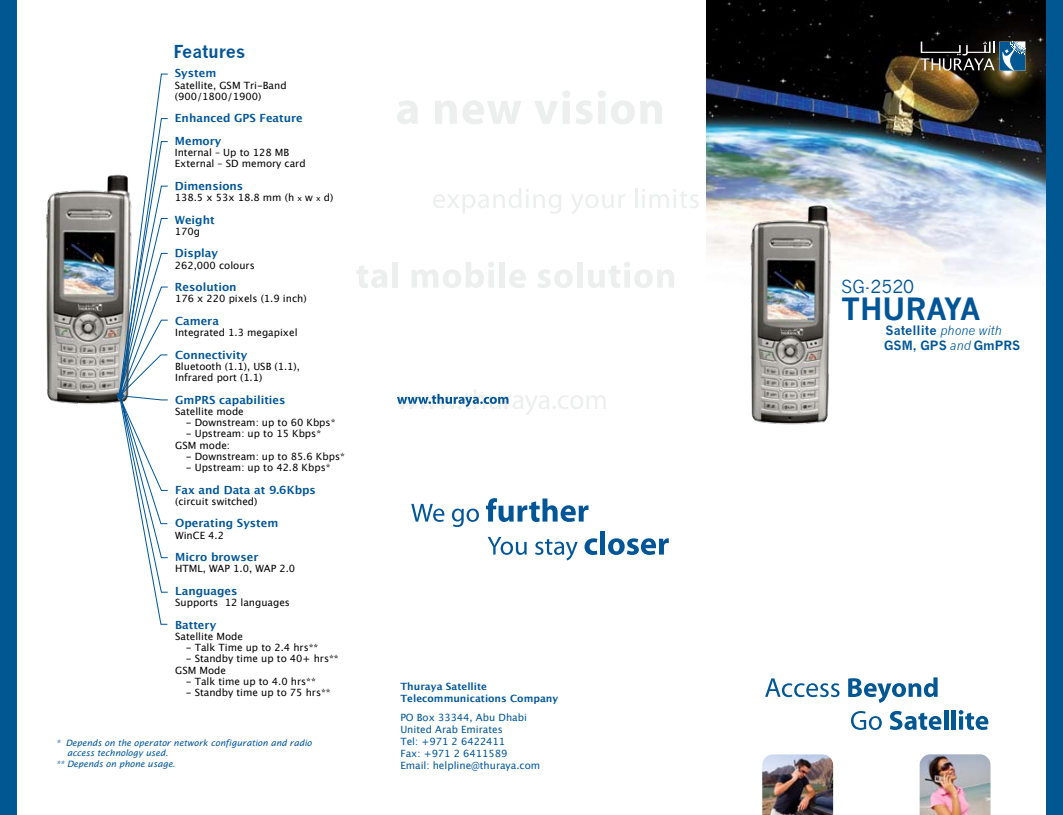
<style>
.page{position:relative;width:1063px;height:815px;background:#fff}
.page>*{position:absolute;margin:0;border:0;box-sizing:border-box;transform-origin:0 0}
.t1{font:700 30px "News Gothic";color:#005596}
.t2{font:700 17.5px "News Gothic";color:#005596}
.t3{font:17.5px "News Gothic";color:#005596}
.t4{font:700 12.5px/15px "News Gothic";color:#005596}
.t5{font:700 11.25px/22.5px "Lucida Grande";color:#005596}
.t6{font:10px/11.2px "Lucida Grande";color:#000}
.t7{font:10px/12px "Lucida Grande";color:#005596}
.t8{font:700 10px/12px "Lucida Grande";color:#005596}
.t9{font:italic 8.75px "Lucida Sans";color:#005596}
.s1{font-size:7.5px}
.s2{font-weight:400;font-style:italic}
</style>
<div class="page">
<img style="left:706px;top:0;width:341px;height:815px">
<svg style="left:765px;top:678px;width:75px;height:19px"></svg>
<svg style="left:848px;top:677px;width:90px;height:26px"></svg>
<svg style="left:851px;top:711px;width:31px;height:19px"></svg>
<svg style="left:890px;top:711px;width:51px;height:19px"></svg>
<hr style="left:944px;top:710px;width:4px;height:20px;background:#005792">
<div style="left:951px;top:710px;width:5px;height:20px;background:#005792"></div>
<svg style="left:959px;top:710px;width:29px;height:20px"></svg>
<svg style="left:921px;top:41px;width:105px;height:30px;background:#465156"></svg>
<img style="left:762px;top:754px;width:71px;height:61px">
<img style="left:920px;top:754px;width:71px;height:61px">
<div style="left:1047px;top:0;width:16px;height:815px;background:#005792"></div>
<div style="left:0;top:0;width:16px;height:815px;background:#005792"></div>
<img style="left:46px;top:174px;width:70px;height:230px">
<img style="left:744px;top:199px;width:91px;height:227px">
<svg style="left:116px;top:74px;width:52px;height:551px"></svg>
<svg style="left:397px;top:100px;width:21px;height:24px"></svg>
<svg style="left:435px;top:100px;width:86px;height:24px"></svg>
<svg style="left:534px;top:90px;width:128px;height:34px"></svg>
<svg style="left:433px;top:188px;width:128px;height:26px"></svg>
<svg style="left:571px;top:194px;width:54px;height:20px"></svg>
<hr style="left:635px;top:188px;width:2px;height:20px;background:#edeeee">
<svg style="left:642px;top:189px;width:57px;height:19px"></svg>
<svg style="left:357px;top:265px;width:30px;height:23px"></svg>
<div style="left:392px;top:262px;width:6px;height:26px;background:#edeeee"></div>
<svg style="left:412px;top:262px;width:82px;height:26px"></svg>
<div style="left:499px;top:262px;width:6px;height:26px;background:#edeeee"></div>
<svg style="left:509px;top:269px;width:17px;height:19px"></svg>
<svg style="left:538px;top:270px;width:35px;height:18px"></svg>
<div style="left:577px;top:262px;width:6px;height:26px;background:#edeeee"></div>
<svg style="left:588px;top:262px;width:86px;height:26px"></svg>
<svg style="left:397px;top:389px;width:209px;height:26px"></svg>
<svg style="left:411px;top:504px;width:33px;height:18px"></svg>
<svg style="left:452px;top:509px;width:27px;height:18px"></svg>
<svg style="left:486px;top:498px;width:103px;height:24px"></svg>
<svg style="left:488px;top:537px;width:39px;height:18px"></svg>
<svg style="left:535px;top:539px;width:43px;height:21px"></svg>
<svg style="left:585px;top:538px;width:12px;height:17px"></svg>
<div style="left:600px;top:531px;width:5px;height:24px;background:#005596"></div>
<svg style="left:608px;top:538px;width:61px;height:17px"></svg>
<h2 class="t2" style="left:174px;top:41px;width:73px">Features</h2>
<p class="t5" style="left:175px;top:62px;width:43px">System</p>
<p class="t6" style="left:175px;top:79px;width:113px">Satellite, GSM Tri-Band (900/1800/1900)</p>
<p class="t5" style="left:175px;top:107px;width:130px">Enhanced GPS Feature<br>Memory</p>
<p class="t6" style="left:175px;top:147px;width:132px">Internal – Up to 128 MB<br>External – SD memory card</p>
<p class="t5" style="left:175px;top:175px;width:70px">Dimensions</p>
<p class="t6" style="left:175px;top:192px;width:160px">138.5 x 53x 18.8 mm (h <span class="s1">x</span> w <span class="s1">x</span> d)</p>
<p class="t5" style="left:175px;top:208px;width:41px">Weight</p>
<p class="t6" style="left:175px;top:226px;width:27px">170g</p>
<p class="t5" style="left:175px;top:242px;width:45px">Display</p>
<p class="t6" style="left:175px;top:259px;width:81px">262,000 colours</p>
<p class="t5" style="left:175px;top:276px;width:63px">Resolution</p>
<p class="t6" style="left:175px;top:293px;width:133px">176 x 220 pixels (1.9 inch)</p>
<p class="t5" style="left:175px;top:310px;width:45px">Camera</p>
<p class="t6" style="left:175px;top:327px;width:124px">Integrated 1.3 megapixel</p>
<p class="t5" style="left:175px;top:343px;width:74px">Connectivity</p>
<p class="t6" style="left:175px;top:361px;width:126px">Bluetooth (1.1), USB (1.1),<br>Infrared port (1.1)</p>
<p class="t5" style="left:175px;top:388px;width:112px">GmPRS capabilities</p>
<p class="t6" style="left:175px;top:406px;width:70px">Satellite mode</p>
<p class="t6" style="left:186px;top:417px;width:151px">- Downstream: up to 60 Kbps*</p>
<p class="t6" style="left:175px;top:428px;width:148px;text-indent:11px">- Upstream: up to 15 Kbps*<br>GSM mode:</p>
<p class="t6" style="left:186px;top:451px;width:161px">- Downstream: up to 85.6 Kbps*</p>
<p class="t6" style="left:186px;top:462px;width:146px">- Upstream: up to 42.8 Kbps*</p>
<p class="t5" style="left:175px;top:478px;width:142px">Fax and Data at 9.6Kbps</p>
<p class="t6" style="left:175px;top:496px;width:84px">(circuit switched)</p>
<p class="t5" style="left:175px;top:512px;width:105px">Operating System</p>
<p class="t6" style="left:175px;top:529px;width:50px">WinCE 4.2</p>
<p class="t5" style="left:175px;top:546px;width:85px">Micro browser</p>
<p class="t6" style="left:175px;top:563px;width:122px">HTML, WAP 1.0, WAP 2.0</p>
<p class="t5" style="left:175px;top:580px;width:64px">Languages</p>
<p class="t6" style="left:175px;top:597px;width:116px">Supports 12 languages</p>
<p class="t5" style="left:175px;top:613px;width:43px">Battery</p>
<p class="t6" style="left:175px;top:631px;width:69px">Satellite Mode</p>
<p class="t6" style="left:186px;top:642px;width:134px">- Talk Time up to 2.4 hrs**</p>
<p class="t6" style="left:175px;top:653px;width:165px;text-indent:11px">- Standby time up to 40+ hrs**<br>GSM Mode</p>
<p class="t6" style="left:186px;top:676px;width:132px">- Talk time up to 4.0 hrs**</p>
<p class="t6" style="left:186px;top:687px;width:147px">- Standby time up to 75 hrs**</p>
<p class="t9" style="left:56px;top:737px;width:257px">* Depends on the operator network configuration and radio</p>
<p class="t9" style="left:67px;top:748px;width:103px">access technology used.</p>
<p class="t9" style="left:56px;top:758px;width:121px">** Depends on phone usage.</p>
<p class="t8" style="left:400px;top:680px;width:159px">Thuraya Satellite<br>Telecommunications Company</p>
<p class="t7" style="left:400px;top:712px;width:141px">PO Box 33344, Abu Dhabi<br>United Arab Emirates<br>Tel: +971 2 6422411<br>Fax: +971 2 6411589<br>Email: helpline@thuraya.com</p>
<h2 class="t3" style="left:841px;top:276px;width:75px">SG-2520</h2>
<h1 class="t1" style="left:841px;top:291px;width:141px">THURAYA</h1>
<p class="t4" style="left:884px;top:323px;width:138px">Satellite <span class="s2">phone with<br></span>GSM, GPS <span class="s2">and</span> GmPRS</p>
</div>
